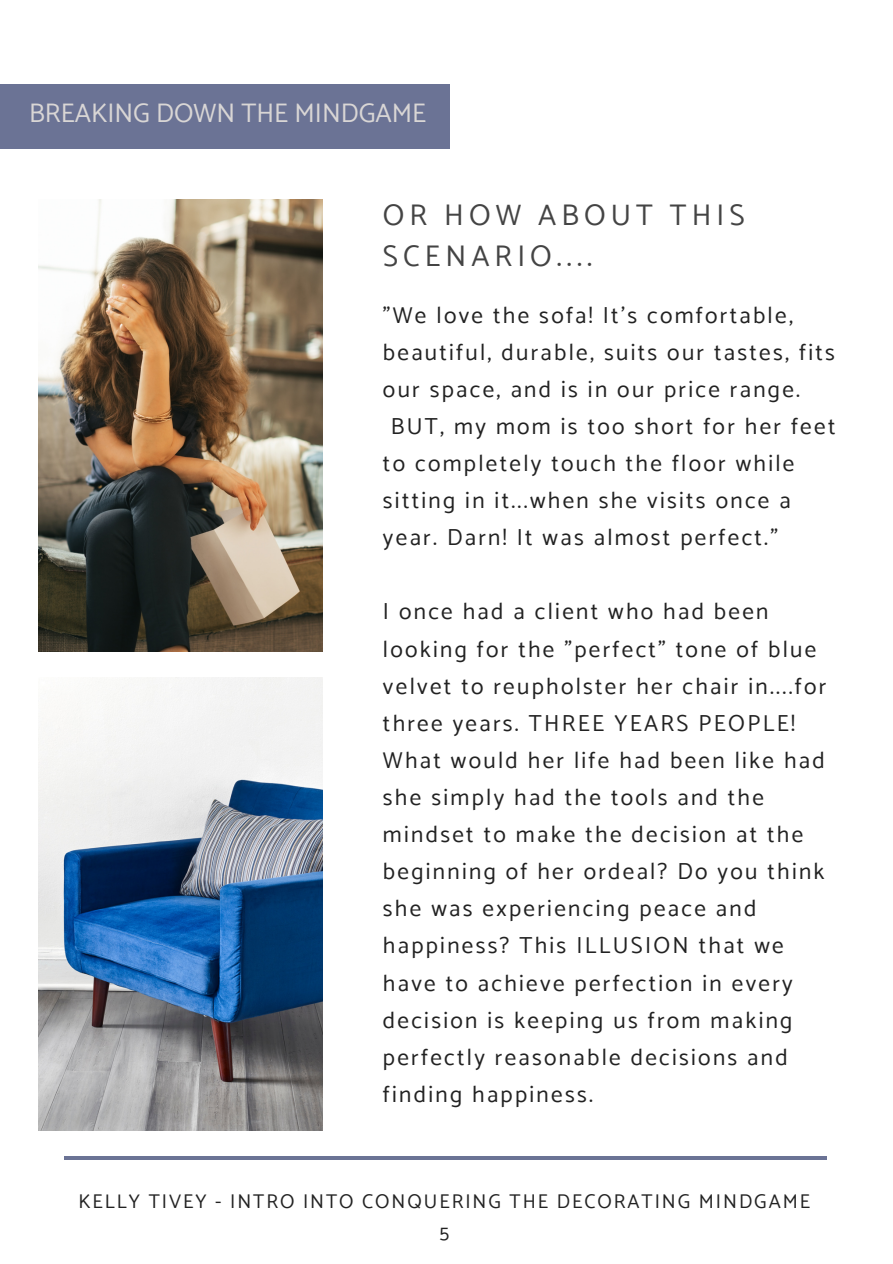
<style>
.page{position:relative;width:893px;height:1264px;background:#fff}
.page>*{position:absolute;margin:0;border:0;box-sizing:border-box;transform-origin:0 0}
.t1{font:29.7px/41.5px "Catamaran";letter-spacing:.17em;color:#444}
.t2{font:26.7px "Catamaran";color:#d9d6d5}
.t3{font:23.1px/37px "Catamaran";letter-spacing:.1em;color:#222}
.t4{font:19.8px "Catamaran";letter-spacing:.1em;color:#222}
</style>
<div class="page">
<hr style="left:65px;top:1156px;width:762px;height:3px;background:#6b7395">
<div style="left:0;top:85px;width:450px;height:64px;background:#6b7395"></div>
<img style="left:39px;top:199px;width:283px;height:452px">
<img style="left:39px;top:678px;width:283px;height:451px">
<p class="t2" style="left:29px;top:97px;width:398px">BREAKING DOWN THE MINDGAME</p>
<p class="t1" style="left:383px;top:193px;width:363px">OR HOW ABOUT THIS<br>SCENARIO....</p>
<p class="t3" style="left:383px;top:296px;width:411px">"We love the sofa! It's comfortable,</p>
<p class="t3" style="left:383px;top:333px;width:453px">beautiful, durable, suits our tastes, fits</p>
<p class="t3" style="left:383px;top:370px;width:418px">our space, and is in our price range.</p>
<p class="t3" style="left:390px;top:407px;width:446px">BUT, my mom is too short for her feet</p>
<p class="t3" style="left:383px;top:444px;width:413px">to completely touch the floor while</p>
<p class="t3" style="left:383px;top:481px;width:409px">sitting in it...when she visits once a</p>
<p class="t3" style="left:383px;top:518px;width:396px">year. Darn! It was almost perfect."</p>
<p class="t3" style="left:383px;top:593px;width:445px">I once had a client who had been looking for the "perfect" tone of blue velvet to reupholster her chair in....for three years. THREE YEARS PEOPLE!<br>What would her life had been like had she simply had the tools and the mindset to make the decision at the beginning of her ordeal? Do you think she was experiencing peace and happiness? This ILLUSION that we have to achieve perfection in every decision is keeping us from making perfectly reasonable decisions and finding happiness.</p>
<p class="t4" style="left:78px;top:1189px;width:733px">KELLY TIVEY - INTRO INTO CONQUERING THE DECORATING MINDGAME</p>
<p class="t4" style="left:439px;top:1220px;width:11px">5</p>
</div>
